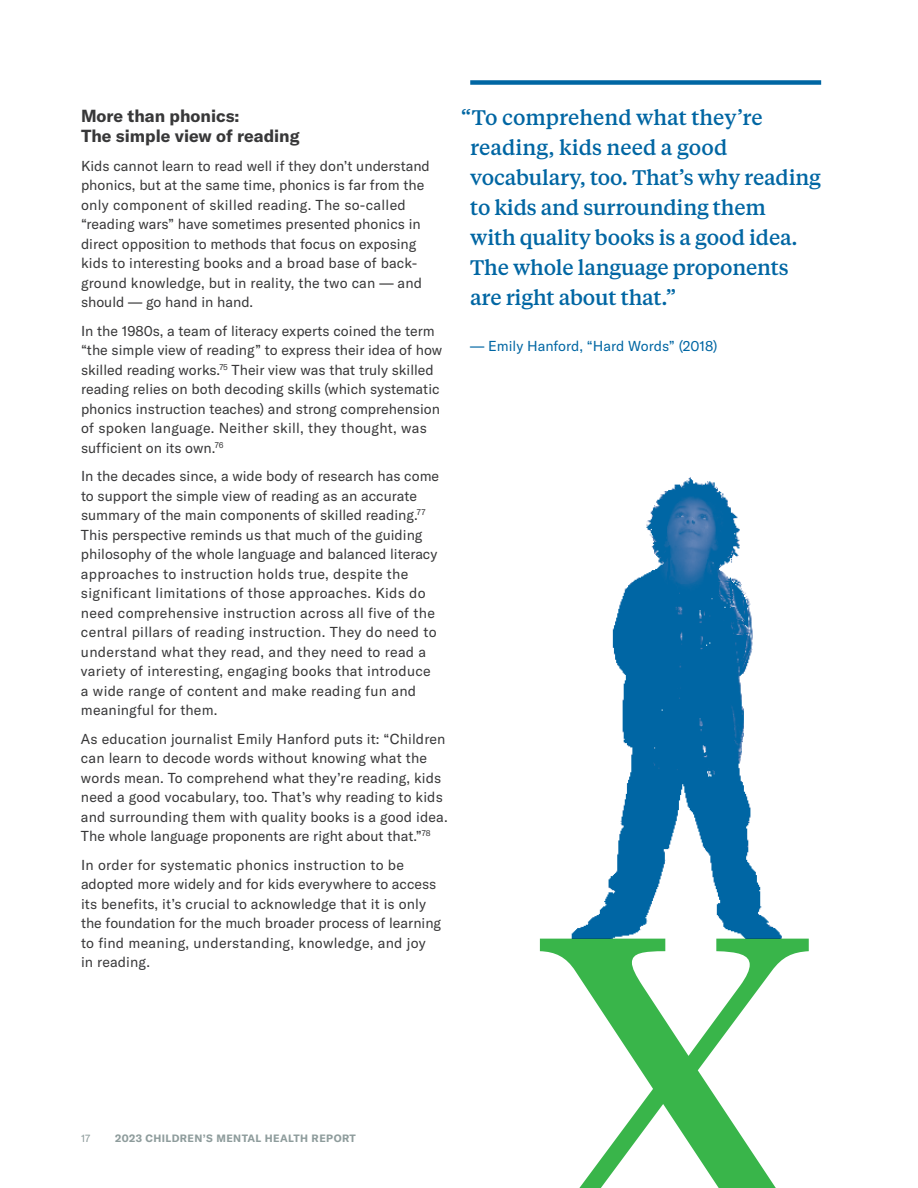
<style>
.page{position:relative;width:918px;height:1188px;background:#fff}
.page>*{position:absolute;margin:0;border:0;box-sizing:border-box;transform-origin:0 0}
.t1{font:422.1px "Tiempos Headline";color:#39b54a}
.t2{font:500 21px/30px "Tiempos Text";letter-spacing:-.01em;color:#0066a3}
.t3{font:700 17.25px/20.7px "GT America";color:#383839}
.t4{font:14.25px/19.5px "GT America";letter-spacing:.005em;color:#383839}
.t5{font:14.25px "GT America";color:#0066a3}
.t6{font:700 10.5px "GT America";letter-spacing:.04em;color:#8e9c9c}
.t7{font:10.5px "GT America";color:#8e9c9c}
</style>
<div class="page">
<div style="left:470px;top:80px;width:351px;height:5px;background:#0066a3"></div>
<img style="left:571px;top:477px;width:211px;height:462px">
<p class="t3" style="left:81px;top:105px;width:220px">More than phonics:<br>The simple view of reading</p>
<p class="t4" style="left:81px;top:156px;width:350px">Kids cannot learn to read well if they don’t understand phonics, but at the same time, phonics is far from the only component of skilled reading. The so-called “reading wars” have sometimes presented phonics in direct opposition to methods that focus on exposing kids to interesting books and a broad base of back&shy;ground knowledge, but in reality, the two can — and should — go hand in hand.</p>
<p class="t4" style="left:81px;top:321px;width:363px">In the 1980s, a team of literacy experts coined the term “the simple view of reading” to express their idea of how skilled reading works.<sup>75</sup> Their view was that truly skilled reading relies on both decoding skills (which systematic phonics instruction teaches) and strong comprehension of spoken language. Neither skill, they thought, was sufficient on its own.<sup>76</sup></p>
<p class="t4" style="left:81px;top:466px;width:360px">In the decades since, a wide body of research has come to support the simple view of reading as an accurate summary of the main components of skilled reading.<sup>77<br></sup>This perspective reminds us that much of the guiding philosophy of the whole language and balanced literacy approaches to instruction holds true, despite the significant limitations of those approaches. Kids do need comprehensive instruction across all five of the central pillars of reading instruction. They do need to understand what they read, and they need to read a variety of interesting, engaging books that introduce a wide range of content and make reading fun and meaningful for them.</p>
<p class="t4" style="left:81px;top:729px;width:368px">As education journalist Emily Hanford puts it: “Children can learn to decode words without knowing what the words mean. To comprehend what they’re reading, kids need a good vocabulary, too. That’s why reading to kids and surrounding them with quality books is a good idea.<br>The whole language proponents are right about that.”<sup>78</sup></p>
<p class="t4" style="left:81px;top:855px;width:362px">In order for systematic phonics instruction to be adopted more widely and for kids everywhere to access its benefits, it’s crucial to acknowledge that it is only the foundation for the much broader process of learning to find meaning, understanding, knowledge, and joy in reading.</p>
<p class="t7" style="left:81px;top:1132px;width:11px">17</p>
<p class="t6" style="left:115px;top:1132px;width:242px">2023 CHILDREN’S MENTAL HEALTH REPORT</p>
<h2 class="t2" style="left:470px;top:101px;width:352px;text-indent:-9px">“To comprehend what they’re reading, kids need a good vocabulary, too. That’s why reading to kids and surrounding them<br>with quality books is a good idea.<br>The whole language proponents are right about that.”</h2>
<p class="t5" style="left:470px;top:338px;width:249px">— Emily Hanford, “Hard Words” (2018)</p>
<h1 class="t1" style="left:530px;top:798px;width:294px">X</h1>
</div>
